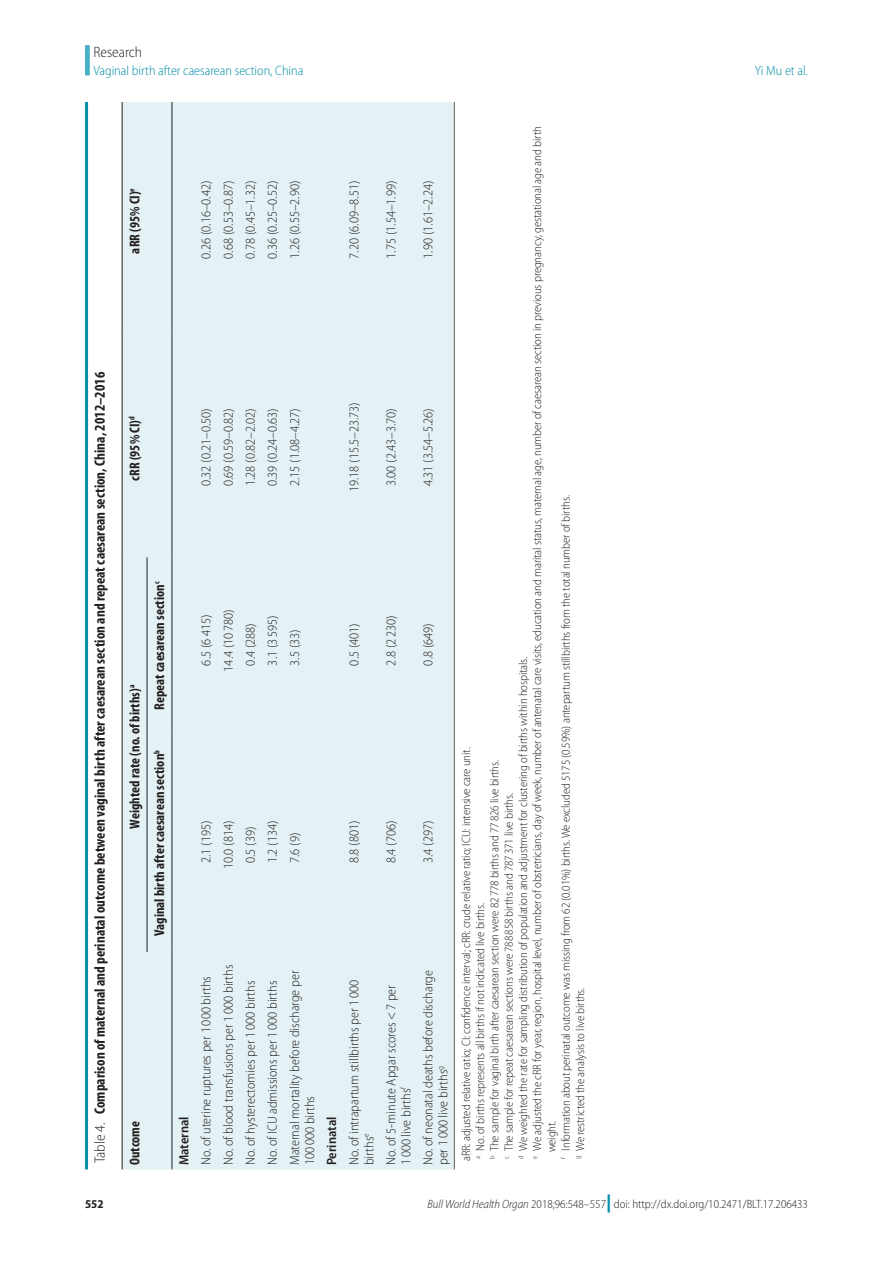
<style>
.page{position:relative;width:893px;height:1263px;background:#fff}
.page>*{position:absolute;margin:0;border:0;box-sizing:border-box;transform-origin:0 0}
.t1{font:700 condensed 15px "Myriad Pro";color:#231f20}
.t2{font:300 semi-condensed 15px "Myriad Pro";color:#231f20}
.t3{font:700 condensed 14.25px "Myriad Pro";color:#231f20}
.t4{font:300 semi-condensed 13.5px/15px "Myriad Pro";color:#231f20}
.t5{font:300 semi-condensed 13.5px "Myriad Pro";color:#008da8}
.t6{font:600 semi-condensed 13.5px "Myriad Pro";color:#231f20}
.t7{font:300 semi-condensed 12px "Myriad Pro";letter-spacing:-.01em;color:#231f20}
.t8{font:700 semi-condensed 12px "Myriad Pro";color:#231f20}
.s1{font-weight:300;font-stretch:semi-condensed}
.s2{font-style:italic}
.s3{font-weight:900;font-stretch:normal;font-size:18px;color:#008da8}
</style>
<div class="page">
<div style="left:85px;top:45px;width:5px;height:30px;background:#46afc4"></div>
<hr style="left:85px;top:102px;width:3px;height:1067px;background:#008da8">
<hr style="left:454px;top:102px;width:1px;height:1067px;background:#231f20">
<div style="left:123px;top:102px;width:331px;height:1067px;background:#e5f2f5"></div>
<hr style="left:172px;top:730px;width:1px;height:222px;background:#231f20">
<hr style="left:172px;top:557px;width:1px;height:173px;background:#231f20">
<hr style="left:122px;top:952px;width:1px;height:217px;background:#231f20">
<hr style="left:172px;top:952px;width:1px;height:217px;background:#231f20">
<hr style="left:122px;top:730px;width:1px;height:222px;background:#231f20">
<hr style="left:122px;top:557px;width:1px;height:173px;background:#231f20">
<hr style="left:147px;top:730px;width:1px;height:222px;background:#231f20">
<hr style="left:147px;top:557px;width:1px;height:173px;background:#231f20">
<hr style="left:122px;top:335px;width:1px;height:222px;background:#231f20">
<hr style="left:172px;top:335px;width:1px;height:222px;background:#231f20">
<hr style="left:122px;top:102px;width:1px;height:233px;background:#231f20">
<hr style="left:172px;top:102px;width:1px;height:233px;background:#231f20">
<p class="t2" style="left:94px;top:44px;width:50px">Research</p>
<p class="t5" style="left:94px;top:63px;width:211px">Vaginal birth after caesarean section, China</p>
<p class="t5" style="left:755px;top:63px;width:55px">Yi Mu et al.</p>
<p class="t1" style="left:91px;top:1163px;width:793px;rotate:-90deg"><span class="s1">Table 4.</span> Comparison of maternal and perinatal outcome between vaginal birth after caesarean section and repeat caesarean section, China, 2012–2016</p>
<p class="t3" style="left:127px;top:253px;width:67px;rotate:-90deg">aRR (95% CI)<sup>e</sup></p>
<p class="t4" style="left:199px;top:259px;width:80px;rotate:-90deg">0.26 (0.16–0.42)</p>
<p class="t4" style="left:221px;top:259px;width:80px;rotate:-90deg">0.68 (0.53–0.87)</p>
<p class="t4" style="left:243px;top:259px;width:80px;rotate:-90deg">0.78 (0.45–1.32)</p>
<p class="t4" style="left:265px;top:259px;width:80px;rotate:-90deg">0.36 (0.25–0.52)</p>
<p class="t4" style="left:287px;top:259px;width:80px;rotate:-90deg">1.26 (0.55–2.90)</p>
<p class="t3" style="left:127px;top:480px;width:66px;rotate:-90deg">cRR (95% CI)<sup>d</sup></p>
<p class="t4" style="left:199px;top:486px;width:80px;rotate:-90deg">0.32 (0.21–0.50)</p>
<p class="t4" style="left:221px;top:486px;width:80px;rotate:-90deg">0.69 (0.59–0.82)</p>
<p class="t4" style="left:243px;top:486px;width:80px;rotate:-90deg">1.28 (0.82–2.02)</p>
<p class="t4" style="left:265px;top:486px;width:80px;rotate:-90deg">0.39 (0.24–0.63)</p>
<p class="t4" style="left:287px;top:486px;width:80px;rotate:-90deg">2.15 (1.08–4.27)</p>
<p class="t3" style="left:127px;top:829px;width:145px;rotate:-90deg">Weighted rate (no. of births)<sup>a</sup></p>
<p class="t3" style="left:152px;top:710px;width:130px;rotate:-90deg">Repeat caesarean section<sup>c</sup></p>
<p class="t3" style="left:152px;top:936px;width:187px;rotate:-90deg">Vaginal birth after caesarean section<sup>b</sup></p>
<p class="t3" style="left:127px;top:1165px;width:46px;rotate:-90deg">Outcome</p>
<p class="t6" style="left:176px;top:1165px;width:50px;rotate:-90deg">Maternal</p>
<p class="t4" style="left:199px;top:665px;width:53px;rotate:-90deg">6.5 (6 415)</p>
<p class="t4" style="left:221px;top:672px;width:64px;rotate:-90deg">14.4 (10 780)</p>
<p class="t4" style="left:243px;top:665px;width:44px;rotate:-90deg">0.4 (288)</p>
<p class="t4" style="left:265px;top:665px;width:52px;rotate:-90deg">3.1 (3 595)</p>
<p class="t4" style="left:287px;top:665px;width:38px;rotate:-90deg">3.5 (33)</p>
<p class="t4" style="left:199px;top:863px;width:44px;rotate:-90deg">2.1 (195)</p>
<p class="t4" style="left:221px;top:869px;width:50px;rotate:-90deg">10.0 (814)</p>
<p class="t4" style="left:243px;top:863px;width:38px;rotate:-90deg">0.5 (39)</p>
<p class="t4" style="left:265px;top:863px;width:44px;rotate:-90deg">1.2 (134)</p>
<p class="t4" style="left:287px;top:863px;width:32px;rotate:-90deg">7.6 (9)</p>
<p class="t4" style="left:199px;top:1165px;width:190px;rotate:-90deg">No. of uterine ruptures per 1 000 births</p>
<p class="t4" style="left:221px;top:1165px;width:202px;rotate:-90deg">No. of blood transfusions per 1 000 births</p>
<p class="t4" style="left:243px;top:1165px;width:186px;rotate:-90deg">No. of hysterectomies per 1 000 births</p>
<p class="t4" style="left:265px;top:1165px;width:186px;rotate:-90deg">No. of ICU admissions per 1 000 births</p>
<p class="t4" style="left:287px;top:1165px;width:196px;rotate:-90deg">Maternal mortality before discharge per<br>100 000 births</p>
<p class="t6" style="left:324px;top:1165px;width:50px;rotate:-90deg">Perinatal</p>
<p class="t4" style="left:347px;top:259px;width:80px;rotate:-90deg">7.20 (6.09–8.51)</p>
<p class="t4" style="left:384px;top:259px;width:80px;rotate:-90deg">1.75 (1.54–1.99)</p>
<p class="t4" style="left:347px;top:492px;width:92px;rotate:-90deg">19.18 (15.5–23.73)</p>
<p class="t4" style="left:384px;top:486px;width:80px;rotate:-90deg">3.00 (2.43–3.70)</p>
<p class="t4" style="left:347px;top:665px;width:44px;rotate:-90deg">0.5 (401)</p>
<p class="t4" style="left:384px;top:665px;width:52px;rotate:-90deg">2.8 (2 230)</p>
<p class="t4" style="left:347px;top:863px;width:44px;rotate:-90deg">8.8 (801)</p>
<p class="t4" style="left:384px;top:863px;width:44px;rotate:-90deg">8.4 (706)</p>
<p class="t4" style="left:347px;top:1165px;width:187px;rotate:-90deg">No. of intrapartum stillbirths per 1 000 births<sup>e</sup></p>
<p class="t4" style="left:384px;top:1165px;width:181px;rotate:-90deg">No. of 5-minute Apgar scores &lt;7 per<br>1 000 live births<sup>f</sup></p>
<p class="t4" style="left:421px;top:259px;width:80px;rotate:-90deg">1.90 (1.61–2.24)</p>
<p class="t4" style="left:421px;top:486px;width:80px;rotate:-90deg">4.31 (3.54–5.26)</p>
<p class="t4" style="left:421px;top:665px;width:44px;rotate:-90deg">0.8 (649)</p>
<p class="t4" style="left:421px;top:863px;width:44px;rotate:-90deg">3.4 (297)</p>
<p class="t4" style="left:421px;top:1165px;width:196px;rotate:-90deg">No. of neonatal deaths before discharge per 1 000 live births<sup>g</sup></p>
<p class="t7" style="left:531px;top:1159px;width:1034px;rotate:-90deg"><sup>e</sup> We adjusted the cRR for year, region, hospital level, number of obstetricians, day of week, number of antenatal care visits, education and marital status, maternal age, number of caesarean section in previous pregnancy, gestational age and birth</p>
<p class="t7" style="left:559px;top:1159px;width:665px;rotate:-90deg"><sup>f</sup> Information about perinatal outcome was missing from 62 (0.01%) births. We excluded 5175 (0.59%) antepartum stillbirths from the total number of births.</p>
<p class="t7" style="left:516px;top:1159px;width:504px;rotate:-90deg"><sup>d</sup> We weighted the rate for sampling distribution of population and adjustment for clustering of births within hospitals.</p>
<p class="t7" style="left:459px;top:1161px;width:415px;rotate:-90deg">aRR: adjusted relative ratio; CI: confidence interval; cRR: crude relative ratio; ICU: intensive care unit.</p>
<p class="t7" style="left:488px;top:1159px;width:400px;rotate:-90deg"><sup>b</sup> The sample for vaginal birth after caesarean section were 82778 births and 77826 live births.</p>
<p class="t7" style="left:502px;top:1159px;width:367px;rotate:-90deg"><sup>c</sup> The sample for repeat caesarean sections were 788858 births and 787371 live births.</p>
<p class="t7" style="left:474px;top:1159px;width:257px;rotate:-90deg"><sup>a</sup> No. of births represents all births if not indicated live births.</p>
<p class="t7" style="left:573px;top:1159px;width:173px;rotate:-90deg"><sup>g</sup> We restricted the analysis to live births.</p>
<p class="t7" style="left:545px;top:1152px;width:33px;rotate:-90deg">weight.</p>
<p class="t8" style="left:85px;top:1197px;width:20px">552</p>
<p class="t7" style="left:427px;top:1198px;width:382px"><span class="s2">Bull World Health Organ</span> 2018;96:548–557<span class="s3">|</span> doi: http://dx.doi.org/10.2471/BLT.17.206433</p>
</div>
